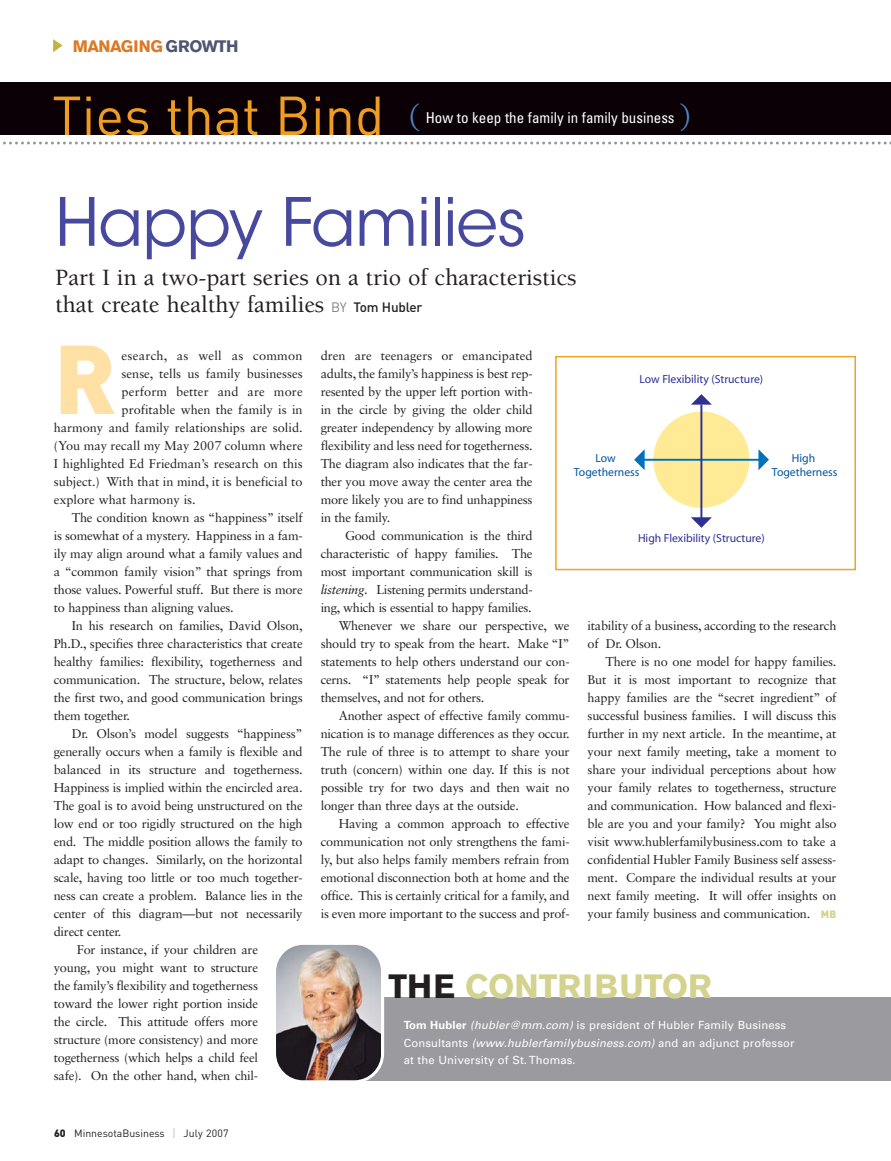
<style>
.page{position:relative;width:891px;height:1161px;background:#fff}
.page>*{position:absolute;margin:0;border:0;box-sizing:border-box;transform-origin:0 0}
.t1{font:900 96.15px "DIN";color:#ffe1a5}
.t2{font:66px "ITC Avant Garde Std";letter-spacing:-.02em;color:#47499e}
.t3{font:54px "DIN";color:#ef9c23}
.t4{font:500 33.45px "Berkeley Std";color:#4c85be}
.t5{font:700 33.3px "Akzidenz Grotesk BE";color:#d3d38f}
.t6{font:500 24px/27px "Berkeley Std";color:#231f20}
.t7{font:700 16.5px "Akzidenz Grotesk BE";letter-spacing:-.035em;color:#dc7924}
.t8{font:condensed 15px "Univers LT Std";color:#fff}
.t9{font:12.75px/18px "Sabon LT Std";letter-spacing:-.015em;color:#231f20;text-align:justify}
.t10{font:12.75px "Sabon LT Std";letter-spacing:.01em;color:#231f20}
.t11{font:12.75px "Sabon LT Std";letter-spacing:.02em;color:#231f20}
.t12{font:11.7px "Myriad";color:#2e3092}
.t13{font:11.7px/14.1px "Myriad";color:#0054a6;text-align:center}
.t14{font:11.25px/17.4px "Univers LT Std";letter-spacing:.01em;color:#fff}
.t15{font:10.5px "DIN";color:#231f20}
.s1{color:#4f5471}
.s2{font-family:"DIN";font-weight:400;font-size:13.5px;color:#808285}
.s3{font-family:"DIN";font-size:13.5px}
.s4{font-style:italic}
.s5{font-family:"DIN";font-weight:900;font-size:10.5px;color:#d3d38f}
.s6{color:#231f20}
.s7{font-weight:700}
.s8{font-weight:900}
.s9{font-family:"Univers LT Std";font-weight:100;font-stretch:ultra-condensed;font-size:13.5px;color:#939598}
</style>
<div class="page">
<div style="left:303px;top:997px;width:588px;height:84px;background:#9a9a9f"></div>
<img style="left:276px;top:944px;width:108px;height:137px">
<svg style="left:53px;top:39px;width:10px;height:13px"></svg>
<div style="left:0;top:83px;width:891px;height:52px;background:#0a0005"></div>
<svg style="left:3px;top:142px;width:888px;height:3px"></svg>
<div style="left:653px;top:412px;width:96px;height:96px;background:#ffeb95;border-radius:50%"></div>
<hr style="left:641px;top:459px;width:125px;height:2px;background:#0071bc">
<svg style="left:758px;top:449px;width:11px;height:21px"></svg>
<svg style="left:634px;top:449px;width:11px;height:21px"></svg>
<hr style="left:700px;top:405px;width:2px;height:116px;background:#2e3092">
<svg style="left:691px;top:394px;width:21px;height:11px"></svg>
<svg style="left:691px;top:517px;width:21px;height:11px"></svg>
<div style="left:383px;top:932px;width:480px;height:16px;background:#fff"></div>
<div style="left:555px;top:356px;width:301px;height:214px;border:2px solid #eea424"></div>
<p class="t7" style="left:73px;top:40px;width:167px">MANAGING <span class="s1">GROWTH</span></p>
<h3 class="t3" style="left:52px;top:97px;width:334px">Ties that Bind</h3>
<h3 class="t4" style="left:408px;top:103px;width:14px">(</h3>
<h3 class="t4" style="left:679px;top:103px;width:14px">)</h3>
<p class="t8" style="left:426px;top:110px;width:250px">How to keep the family in family business</p>
<h2 class="t2" style="left:55px;top:191px;width:473px">Happy Families</h2>
<h3 class="t6" style="left:55px;top:266px;width:523px">Part I in a two-part series on a trio of characteristics that create healthy families <span class="s2">BY</span> <span class="s3">Tom Hubler</span></h3>
<h1 class="t1" style="left:54px;top:346px;width:64px">R</h1>
<p class="t11" style="left:122px;top:349px;width:183px">esearch, as well as common</p>
<p class="t9" style="left:122px;top:365px;width:183px">sense, tells us family businesses</p>
<p class="t10" style="left:122px;top:385px;width:183px">perform better and are more</p>
<p class="t9" style="left:122px;top:401px;width:183px">profitable when the family is in</p>
<p class="t9" style="left:54px;top:419px;width:250px">harmony and family relationships are solid.</p>
<p class="t9" style="left:54px;top:437px;width:250px">(You may recall my May 2007 column where</p>
<p class="t9" style="left:54px;top:455px;width:250px">I highlighted Ed Friedman’s research on this</p>
<p class="t9" style="left:54px;top:473px;width:250px">subject.) With that in mind, it is beneficial to</p>
<p class="t9" style="left:54px;top:491px;width:144px">explore what harmony is.</p>
<p class="t9" style="left:72px;top:509px;width:232px">The condition known as “happiness” itself</p>
<p class="t9" style="left:54px;top:527px;width:250px">is somewhat of a mystery. Happiness in a fam-</p>
<p class="t9" style="left:54px;top:545px;width:250px">ily may align around what a family values and</p>
<p class="t9" style="left:54px;top:563px;width:250px">a “common family vision” that springs from</p>
<p class="t9" style="left:54px;top:581px;width:250px">those values. Powerful stuff. But there is more</p>
<p class="t9" style="left:54px;top:599px;width:182px">to happiness than aligning values.</p>
<p class="t9" style="left:72px;top:617px;width:232px">In his research on families, David Olson,</p>
<p class="t9" style="left:54px;top:635px;width:250px">Ph.D., specifies three characteristics that create</p>
<p class="t9" style="left:54px;top:653px;width:250px">healthy families: flexibility, togetherness and</p>
<p class="t9" style="left:54px;top:671px;width:250px">communication. The structure, below, relates</p>
<p class="t9" style="left:54px;top:689px;width:250px">the first two, and good communication brings</p>
<p class="t9" style="left:54px;top:707px;width:78px">them together.</p>
<p class="t9" style="left:72px;top:725px;width:232px">Dr. Olson’s model suggests “happiness”</p>
<p class="t9" style="left:54px;top:743px;width:250px">generally occurs when a family is flexible and</p>
<p class="t9" style="left:54px;top:761px;width:250px">balanced in its structure and togetherness.</p>
<p class="t9" style="left:54px;top:779px;width:250px">Happiness is implied within the encircled area.</p>
<p class="t9" style="left:54px;top:797px;width:250px">The goal is to avoid being unstructured on the</p>
<p class="t9" style="left:54px;top:815px;width:250px">low end or too rigidly structured on the high</p>
<p class="t9" style="left:54px;top:833px;width:250px">end. The middle position allows the family to</p>
<p class="t9" style="left:54px;top:851px;width:250px">adapt to changes. Similarly, on the horizontal</p>
<p class="t9" style="left:54px;top:869px;width:250px">scale, having too little or too much together-</p>
<p class="t9" style="left:54px;top:887px;width:250px">ness can create a problem. Balance lies in the</p>
<p class="t9" style="left:54px;top:905px;width:250px">center of this diagram—but not necessarily</p>
<p class="t9" style="left:54px;top:923px;width:69px">direct center.</p>
<p class="t9" style="left:77px;top:941px;width:183px">For instance, if your children are</p>
<p class="t9" style="left:54px;top:959px;width:206px">young, you might want to structure</p>
<p class="t9" style="left:54px;top:977px;width:206px">the family’s flexibility and togetherness</p>
<p class="t9" style="left:54px;top:995px;width:206px">toward the lower right portion inside</p>
<p class="t9" style="left:54px;top:1013px;width:206px">the circle. This attitude offers more</p>
<p class="t9" style="left:54px;top:1031px;width:206px">structure (more consistency) and more</p>
<p class="t9" style="left:54px;top:1049px;width:206px">togetherness (which helps a child feel</p>
<p class="t9" style="left:54px;top:1067px;width:206px">safe). On the other hand, when chil-</p>
<p class="t9" style="left:321px;top:347px;width:213px">dren are teenagers or emancipated adults, the family’s happiness is best rep&shy;resented by the upper left portion with&shy;in the circle by giving the older child greater independency by allowing more flexibility and less need for togetherness.<br>The diagram also indicates that the far&shy;ther you move away the center area the more likely you are to find unhappiness in the family.</p>
<p class="t9" style="left:345px;top:527px;width:189px">Good communication is the third</p>
<p class="t9" style="left:321px;top:545px;width:213px">characteristic of happy families. The</p>
<p class="t9" style="left:321px;top:563px;width:213px">most important communication skill is</p>
<p class="t9" style="left:321px;top:581px;width:213px"><span class="s4">listening</span>. Listening permits understand-</p>
<p class="t9" style="left:321px;top:599px;width:212px">ing, which is essential to happy families.</p>
<p class="t9" style="left:339px;top:617px;width:232px">Whenever we share our perspective, we</p>
<p class="t9" style="left:321px;top:635px;width:250px">should try to speak from the heart. Make “I”</p>
<p class="t9" style="left:321px;top:653px;width:250px">statements to help others understand our con-</p>
<p class="t9" style="left:321px;top:671px;width:250px">cerns. “I” statements help people speak for</p>
<p class="t9" style="left:321px;top:689px;width:165px">themselves, and not for others.</p>
<p class="t9" style="left:339px;top:707px;width:232px">Another aspect of effective family commu-</p>
<p class="t9" style="left:321px;top:725px;width:250px">nication is to manage differences as they occur.</p>
<p class="t9" style="left:321px;top:743px;width:250px">The rule of three is to attempt to share your</p>
<p class="t9" style="left:321px;top:761px;width:250px">truth (concern) within one day. If this is not</p>
<p class="t9" style="left:321px;top:779px;width:250px">possible try for two days and then wait no</p>
<p class="t9" style="left:321px;top:797px;width:200px">longer than three days at the outside.</p>
<p class="t9" style="left:339px;top:815px;width:232px">Having a common approach to effective</p>
<p class="t9" style="left:321px;top:833px;width:250px">communication not only strengthens the fami-</p>
<p class="t9" style="left:321px;top:851px;width:250px">ly, but also helps family members refrain from</p>
<p class="t9" style="left:321px;top:869px;width:250px">emotional disconnection both at home and the</p>
<p class="t9" style="left:321px;top:887px;width:250px">office. This is certainly critical for a family, and</p>
<p class="t9" style="left:321px;top:905px;width:250px">is even more important to the success and prof-</p>
<p class="t12" style="left:640px;top:372px;width:125px">Low Flexibility (Structure)</p>
<p class="t13" style="left:574px;top:451px;width:67px">Low<br>Togetherness</p>
<p class="t13" style="left:772px;top:451px;width:67px">High<br>Togetherness</p>
<p class="t12" style="left:638px;top:531px;width:128px">High Flexibility (Structure)</p>
<p class="t9" style="left:588px;top:617px;width:250px">itability of a business, according to the research of Dr. Olson.</p>
<p class="t9" style="left:588px;top:653px;width:250px;text-indent:18px">There is no one model for happy families.<br>But it is most important to recognize that happy families are the “secret ingredient” of successful business families. I will discuss this further in my next article. In the meantime, at your next family meeting, take a moment to share your individual perceptions about how your family relates to togetherness, structure and communication. How balanced and flexi&shy;ble are you and your family? You might also visit www.hublerfamilybusiness.com to take a confidential Hubler Family Business self assess&shy;ment. Compare the individual results at your next family meeting. It will offer insights on your family business and communication. <span class="s5">MB</span></p>
<h3 class="t5" style="left:388px;top:974px;width:325px"><span class="s6">THE</span> CONTRIBUTOR</h3>
<p class="t14" style="left:404px;top:1017px;width:392px"><span class="s7">Tom Hubler</span> <span class="s4">(hubler@mm.com)</span> is president of Hubler Family Business<br>Consultants <span class="s4">(www.hublerfamilybusiness.com)</span> and an adjunct professor at the University of St. Thomas.</p>
<p class="t15" style="left:54px;top:1129px;width:176px"><span class="s8">60</span> MinnesotaBusiness <span class="s9">l</span> July 2007</p>
</div>
